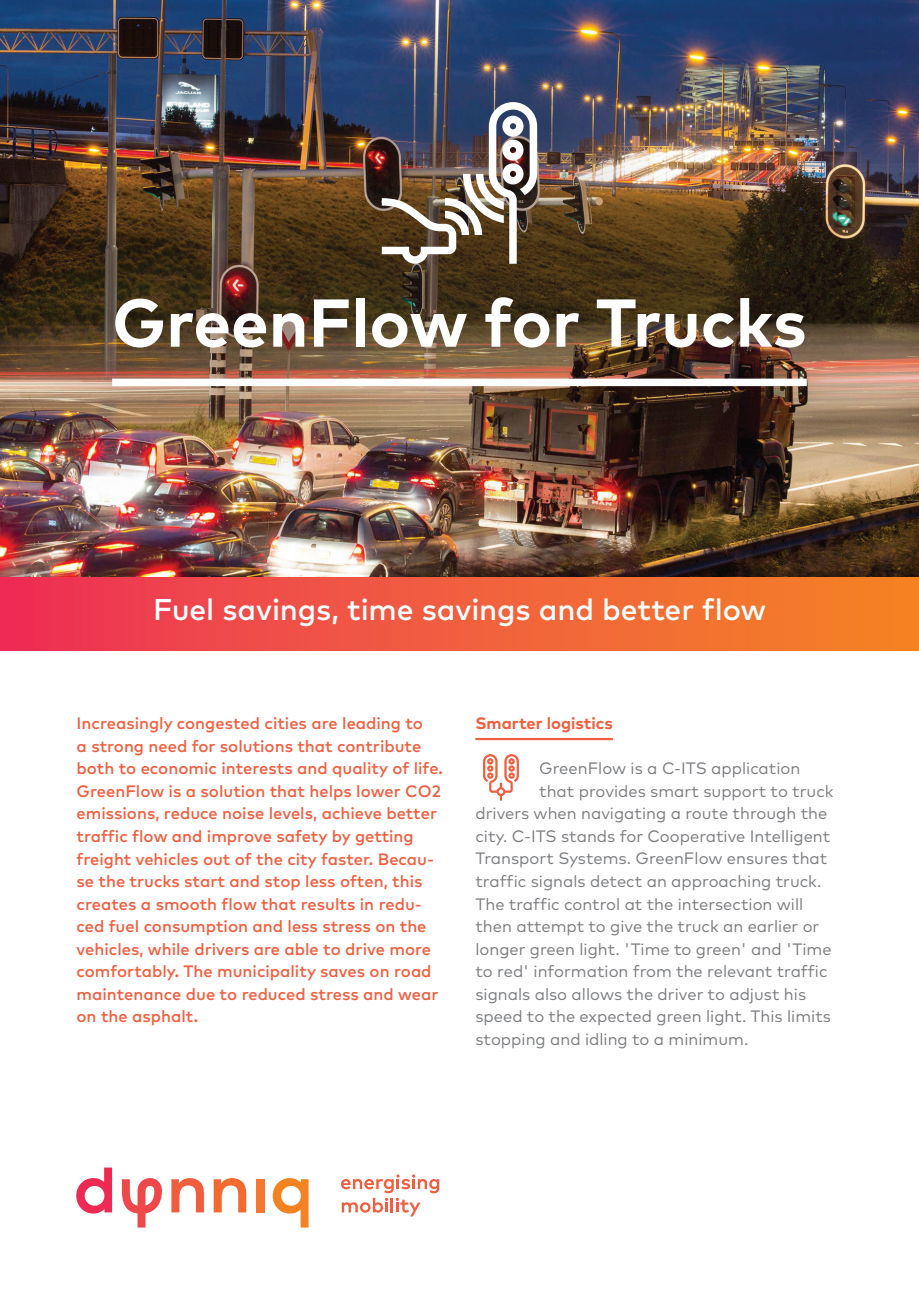
<style>
.page{position:relative;width:919px;height:1289px;background:#fff}
.page>*{position:absolute;margin:0;border:0;box-sizing:border-box;transform-origin:0 0}
.t1{font:700 67.5px "Mark OT";color:#fff}
.t2{font:500 30px "Mark OT";letter-spacing:-.005em;color:#fff}
.t3{font:500 16.5px/22.5px "Mark OT";color:#f15e3f}
.t4{font:16.5px "Mark OT";color:#7a7c7f}
.t5{font:700 16.5px "Mark OT";color:#f15e3f}
</style>
<div class="page">
<div style="left:0;top:576px;width:918px;height:74px;background:linear-gradient(to right,#ed3257,#f58624)"></div>
<svg style="left:76px;top:1167px;width:36px;height:46px"></svg>
<svg style="left:273px;top:1178px;width:35px;height:49px"></svg>
<svg style="left:171px;top:1178px;width:33px;height:34px"></svg>
<svg style="left:214px;top:1178px;width:32px;height:34px"></svg>
<div style="left:256px;top:1179px;width:8px;height:33px;background:#f37932"></div>
<svg style="left:122px;top:1178px;width:40px;height:49px"></svg>
<svg style="left:341px;top:1174px;width:98px;height:42px"></svg>
<img style="left:0;top:529px;width:918px;height:47px">
<hr style="left:475px;top:738px;width:137px;height:2px;background:#f15e3f">
<img style="left:0;top:0;width:918px;height:529px">
<div style="left:112px;top:378px;width:694px;height:8px;background:#fff"></div>
<img style="left:374px;top:98px;width:170px;height:170px">
<img style="left:382px;top:102px;width:155px;height:162px">
<svg style="left:483px;top:754px;width:36px;height:46px"></svg>
<h1 class="t1" style="left:112px;top:279px;width:696px">GreenFlow for Trucks</h1>
<h2 class="t2" style="left:153px;top:590px;width:614px">Fuel savings, time savings and better flow</h2>
<p class="t3" style="left:77px;top:712px;width:368px">Increasingly congested cities are leading to<br>a strong need for solutions that contribute both to economic interests and quality of life.<br>GreenFlow is a solution that helps lower CO2 emissions, reduce noise levels, achieve better traffic flow and improve safety by getting freight vehicles out of the city faster. Becau&shy;se the trucks start and stop less often, this creates a smooth flow that results in redu&shy;ced fuel consumption and less stress on the vehicles, while drivers are able to drive more comfortably. The municipality saves on road maintenance due to reduced stress and wear on the asphalt.</p>
<p class="t5" style="left:475px;top:713px;width:139px">Smarter logistics</p>
<p class="t4" style="left:539px;top:758px;width:262px">GreenFlow is a C-ITS application</p>
<p class="t4" style="left:539px;top:781px;width:296px">that provides smart support to truck</p>
<p class="t4" style="left:475px;top:803px;width:353px">drivers when navigating a route through the</p>
<p class="t4" style="left:475px;top:826px;width:356px">city. C-ITS stands for Cooperative Intelligent</p>
<p class="t4" style="left:475px;top:848px;width:353px">Transport Systems. GreenFlow ensures that</p>
<p class="t4" style="left:475px;top:871px;width:347px">traffic signals detect an approaching truck.</p>
<p class="t4" style="left:475px;top:893px;width:329px">The traffic control at the intersection will</p>
<p class="t4" style="left:475px;top:916px;width:345px">then attempt to give the truck an earlier or</p>
<p class="t4" style="left:475px;top:938px;width:357px">longer green light. 'Time to green' and 'Time</p>
<p class="t4" style="left:475px;top:961px;width:353px">to red' information from the relevant traffic</p>
<p class="t4" style="left:475px;top:983px;width:332px">signals also allows the driver to adjust his</p>
<p class="t4" style="left:475px;top:1006px;width:357px">speed to the expected green light. This limits</p>
<p class="t4" style="left:475px;top:1028px;width:274px">stopping and idling to a minimum.</p>
</div>
